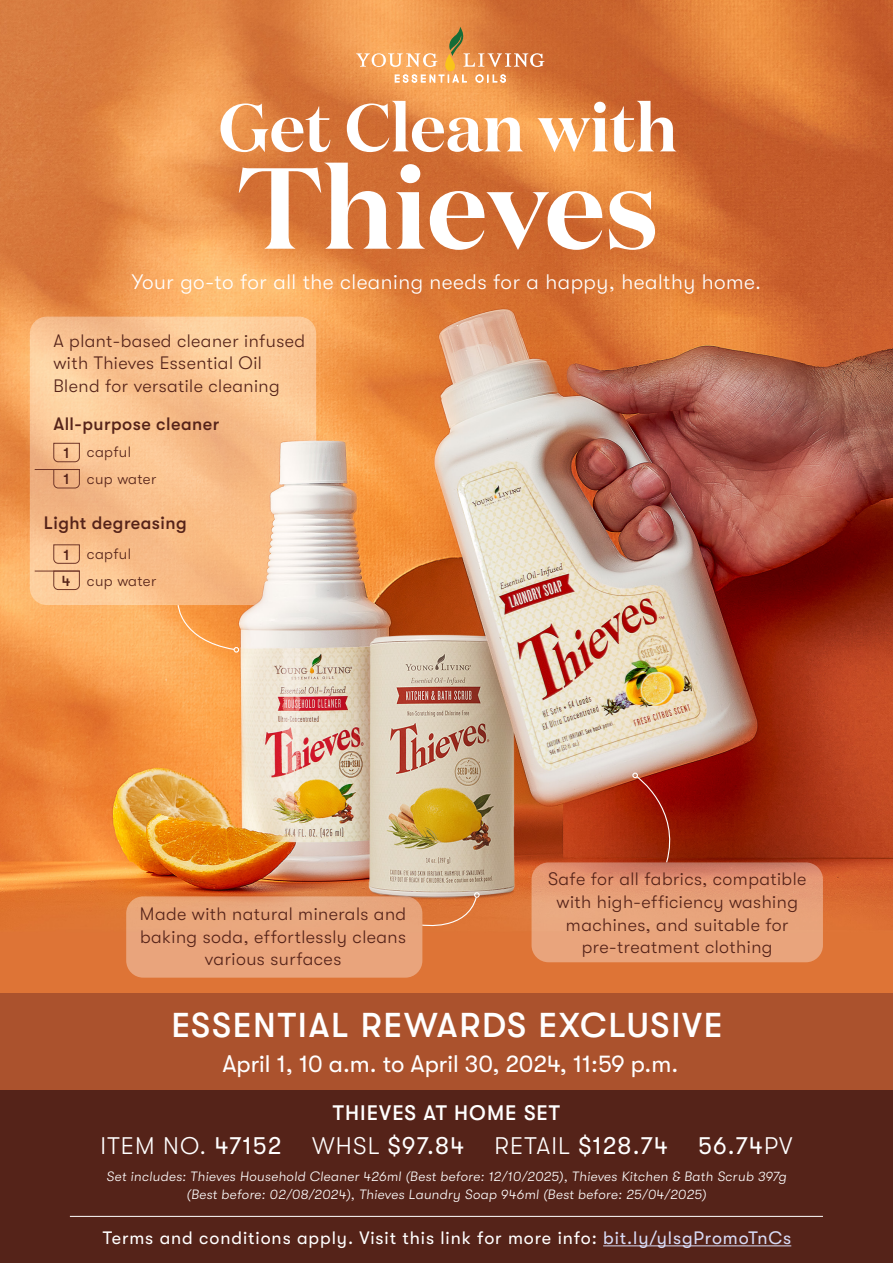
<style>
.page{position:relative;width:893px;height:1263px;background:#fff}
.page>*{position:absolute;margin:0;border:0;box-sizing:border-box;transform-origin:0 0}
.t1{font:600 114.9px "Domaine Disp";color:#fff}
.t2{font:600 67.5px "Domaine Disp";color:#fff}
.t3{font:500 34.5px "GT Walsheim";letter-spacing:.05em;color:#fff}
.t4{font:24px "GT Walsheim";color:#fff}
.t5{font:300 24px "GT Walsheim";letter-spacing:.05em;color:#fff}
.t6{font:300 21px "GT Walsheim";letter-spacing:.025em;color:#fff}
.t7{font:500 21px "GT Walsheim";letter-spacing:.05em;color:#fff}
.t8{font:300 18px/22.5px "GT Walsheim";letter-spacing:.025em;color:#552319;text-align:center}
.t9{font:18px "GT Walsheim";letter-spacing:.05em;color:#fff}
.t10{font:500 18px "GT Walsheim";letter-spacing:.025em;color:#552319}
.t11{font:300 15px/27px "GT Walsheim";letter-spacing:.025em;color:#552319}
.t12{font:500 15px "GT Walsheim";color:#552319}
.t13{font:italic 300 13.5px/18px "GT Walsheim";letter-spacing:.025em;color:#fff;text-align:center}
.s1{font-weight:400}
.s2{font-weight:300}
.s3{color:#d8dbf6}
</style>
<div class="page">
<img style="left:0;top:0;width:893px;height:993px">
<svg style="left:531px;top:862px;width:292px;height:100px;background:#e59d77"></svg>
<div style="left:0;top:993px;width:893px;height:123px;background:#ab522d"></div>
<div style="left:0;top:1091px;width:893px;height:172px;background:#552319"></div>
<hr style="left:603px;top:1245px;width:188px;height:1px;background:#d8dbf6">
<hr style="left:70px;top:1216px;width:753px;height:1px;background:#fff">
<svg style="left:177px;top:605px;width:62px;height:48px;background:#f89d48"></svg>
<svg style="left:421px;top:892px;width:59px;height:39px;background:#db824d"></svg>
<svg style="left:356px;top:27px;width:188px;height:55px;background:#e79a59"></svg>
<svg style="left:632px;top:772px;width:49px;height:92px;background:#9c1f0c"></svg>
<div style="left:126px;top:896px;width:296px;height:82px;background:#e9a47c;border-radius:17px"></div>
<svg style="left:30px;top:317px;width:286px;height:288px;background:#f8c596"></svg>
<svg style="left:53px;top:442px;width:27px;height:20px"></svg>
<svg style="left:53px;top:544px;width:27px;height:20px"></svg>
<svg style="left:53px;top:470px;width:27px;height:19px"></svg>
<svg style="left:53px;top:570px;width:27px;height:20px"></svg>
<hr style="left:35px;top:469px;width:45px;height:1px;background:#703628">
<hr style="left:35px;top:571px;width:45px;height:1px;background:#703628">
<h2 class="t2" style="left:218px;top:84px;width:460px">Get Clean with</h2>
<h1 class="t1" style="left:237px;top:135px;width:423px">Thieves</h1>
<p class="t6" style="left:132px;top:270px;width:630px">Your go-to for all the cleaning needs for a happy, healthy home.</p>
<p class="t8" style="left:53px;top:329px;width:253px;text-align:left">A plant-based cleaner infused with Thieves Essential Oil<br>Blend for versatile cleaning</p>
<p class="t10" style="left:53px;top:413px;width:167px">All-purpose cleaner</p>
<p class="t12" style="left:64px;top:445px;width:7px">1</p>
<p class="t12" style="left:64px;top:470px;width:7px">1</p>
<p class="t11" style="left:87px;top:439px;width:71px">capful cup water</p>
<p class="t10" style="left:44px;top:512px;width:144px">Light degreasing</p>
<p class="t12" style="left:64px;top:546px;width:7px">1</p>
<p class="t12" style="left:62px;top:572px;width:10px">4</p>
<p class="t11" style="left:87px;top:540px;width:71px">capful cup water</p>
<p class="t8" style="left:140px;top:903px;width:268px">Made with natural minerals and baking soda, effortlessly cleans various surfaces</p>
<p class="t8" style="left:548px;top:868px;width:260px">Safe for all fabrics, compatible with high-efficiency washing machines, and suitable for pre-treatment clothing</p>
<h3 class="t3" style="left:171px;top:1005px;width:553px">ESSENTIAL REWARDS EXCLUSIVE</h3>
<h3 class="t4" style="left:222px;top:1050px;width:457px">April 1, 10 a.m. to April 30, 2024, 11:59 p.m.</h3>
<p class="t7" style="left:333px;top:1101px;width:229px">THIEVES AT HOME SET</p>
<h3 class="t5" style="left:101px;top:1132px;width:182px">ITEM NO. <span class="s1">47152</span></h3>
<h3 class="t4" style="left:312px;top:1132px;width:154px"><span class="s2">WHSL</span> $97.84</h3>
<h3 class="t4" style="left:495px;top:1132px;width:175px"><span class="s2">RETAIL</span> $128.74</h3>
<h3 class="t4" style="left:698px;top:1132px;width:96px">56.74<span class="s2">PV</span></h3>
<p class="t13" style="left:107px;top:1167px;width:681px">Set includes: Thieves Household Cleaner 426ml (Best before: 12/10/2025), Thieves Kitchen &amp; Bath Scrub 397g (Best before: 02/08/2024), Thieves Laundry Soap 946ml (Best before: 25/04/2025)</p>
<p class="t9" style="left:103px;top:1228px;width:690px">Terms and conditions apply. Visit this link for more info: <span class="s3">bit.ly/ylsgPromoTnCs</span></p>
</div>
